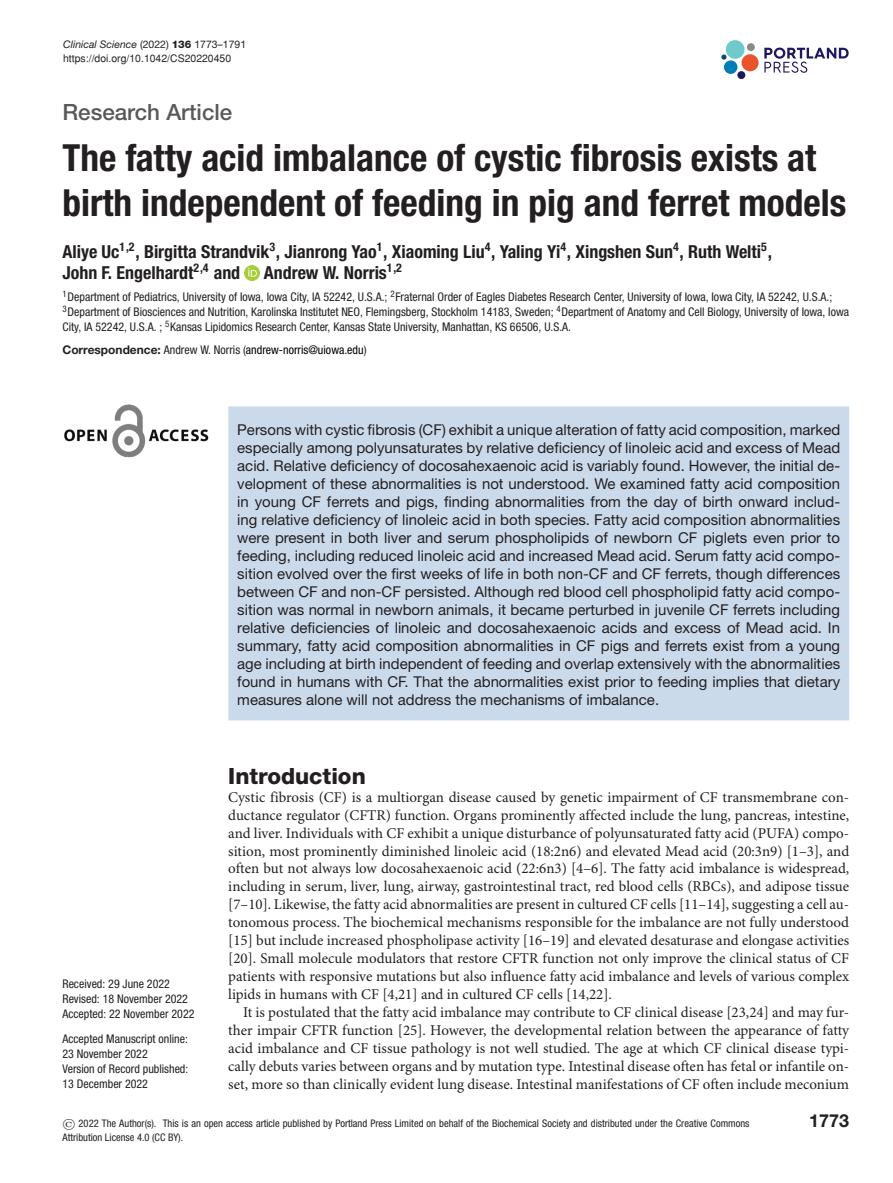
<style>
.page{position:relative;width:893px;height:1183px;background:#fff}
.page>*{position:absolute;margin:0;border:0;box-sizing:border-box;transform-origin:0 0}
.t1{font:700 condensed 37.35px/44.8px "Helvetica Neue LT Std";color:#231f20}
.t2{font:500 22.35px "Helvetica Neue LT Std";color:#58595b}
.t3{font:800 22.35px "Helvetica Neue LT Std";color:#231f20}
.t4{font:700 condensed 18px/21px "Helvetica Neue LT Std";color:#231f20}
.t5{font:700 18px "Helvetica Neue LT Std";color:#231f20}
.t6{font:15px/18px "Minion Pro";color:#231f20;text-align:justify}
.t7{font:15px/18px "Helvetica Neue LT Std";color:#231f20;text-align:justify}
.t8{font:condensed 12px/15px "Helvetica Neue LT Std";color:#231f20}
.t9{font:condensed 12px "Helvetica Neue LT Std";color:#000}
.t10{font:condensed 10.5px/13.5px "Helvetica Neue LT Std";color:#231f20}
.t11{font:10.5px "Helvetica";color:#231f20}
.t12{font:italic 10.5px "Helvetica Neue LT Std";color:#231f20}
.s1{font-style:normal}
.s2{font-weight:800;font-style:normal}
.s3{font-weight:700;font-stretch:normal;color:#231f20}
.s4{color:#231f20}
.s5{font-family:"SFRM0700";font-stretch:normal}
</style>
<div class="page">
<svg style="left:764px;top:48px;width:85px;height:25px"></svg>
<div style="left:726px;top:40px;width:18px;height:19px;background:#70cacb;border-radius:50%"></div>
<div style="left:741px;top:54px;width:18px;height:17px;background:#ea5329;border-radius:50%"></div>
<div style="left:724px;top:60px;width:13px;height:14px;background:#007db5;border-radius:50%"></div>
<div style="left:737px;top:71px;width:8px;height:8px;background:#1d1760;border-radius:50%"></div>
<div style="left:747px;top:43px;width:8px;height:8px;background:#888c85;border-radius:50%"></div>
<svg style="left:721px;top:55px;width:5px;height:5px"></svg>
<img style="left:245px;top:265px;width:14px;height:15px">
<img style="left:64px;top:405px;width:144px;height:52px">
<div style="left:228px;top:406px;width:621px;height:314px;background:#cbdaeb"></div>
<p class="t12" style="left:63px;top:40px;width:184px">Clinical Science <span class="s1">(2022)</span> <span class="s2">136</span> <span class="s1">1773–1791</span></p>
<p class="t11" style="left:63px;top:54px;width:170px">https://doi.org/10.1042/CS20220450</p>
<h2 class="t2" style="left:62px;top:104px;width:171px">Research Article</h2>
<h1 class="t1" style="left:62px;top:138px;width:785px">The fatty acid imbalance of cystic fibrosis exists at birth independent of feeding in pig and ferret models</h1>
<p class="t4" style="left:62px;top:242px;width:711px">Aliye Uc<sup>1,2</sup>, Birgitta Strandvik<sup>3</sup>, Jianrong Yao<sup>1</sup>, Xiaoming Liu<sup>4</sup>, Yaling Yi<sup>4</sup>, Xingshen Sun<sup>4</sup>, Ruth Welti<sup>5</sup>,<br>John F. Engelhardt<sup>2,4</sup> and</p>
<p class="t4" style="left:264px;top:263px;width:140px">Andrew W. Norris<sup>1,2</sup></p>
<p class="t8" style="left:62px;top:290px;width:788px"><sup>1</sup>Department of Pediatrics, University of Iowa, Iowa City, IA 52242, U.S.A.; <sup>2</sup>Fraternal Order of Eagles Diabetes Research Center, University of Iowa, Iowa City, IA 52242, U.S.A.;<br><sup>3</sup>Department of Biosciences and Nutrition, Karolinska Institutet NEO, Flemingsberg, Stockholm 14183, Sweden; <sup>4</sup>Department of Anatomy and Cell Biology, University of Iowa, Iowa<br>City, IA 52242, U.S.A. ; <sup>5</sup>Kansas Lipidomics Research Center, Kansas State University, Manhattan, KS 66506, U.S.A.</p>
<p class="t9" style="left:62px;top:345px;width:306px"><span class="s3">Correspondence:</span> <span class="s4">Andrew W. Norris (</span>andrew-norris@uiowa.edu<span class="s4">)</span></p>
<p class="t7" style="left:237px;top:422px;width:604px">Persons with cystic fibrosis (CF) exhibit a unique alteration of fatty acid composition, marked especially among polyunsaturates by relative deficiency of linoleic acid and excess of Mead acid. Relative deficiency of docosahexaenoic acid is variably found. However, the initial de&shy;velopment of these abnormalities is not understood. We examined fatty acid composition in young CF ferrets and pigs, finding abnormalities from the day of birth onward includ&shy;ing relative deficiency of linoleic acid in both species. Fatty acid composition abnormalities were present in both liver and serum phospholipids of newborn CF piglets even prior to feeding, including reduced linoleic acid and increased Mead acid. Serum fatty acid compo&shy;sition evolved over the first weeks of life in both non-CF and CF ferrets, though differences between CF and non-CF persisted. Although red blood cell phospholipid fatty acid compo&shy;sition was normal in newborn animals, it became perturbed in juvenile CF ferrets including relative deficiencies of linoleic and docosahexaenoic acids and excess of Mead acid. In summary, fatty acid composition abnormalities in CF pigs and ferrets exist from a young age including at birth independent of feeding and overlap extensively with the abnormalities found in humans with CF. That the abnormalities exist prior to feeding implies that dietary measures alone will not address the mechanisms of imbalance.</p>
<h2 class="t3" style="left:228px;top:767px;width:139px">Introduction</h2>
<p class="t6" style="left:228px;top:789px;width:622px">Cystic fibrosis (CF) is a multiorgan disease caused by genetic impairment of CF transmembrane con&shy;ductance regulator (CFTR) function. Organs prominently affected include the lung, pancreas, intestine, and liver. Individuals with CF exhibit a unique disturbance of polyunsaturated fatty acid (PUFA) compo&shy;sition, most prominently diminished linoleic acid (18:2n6) and elevated Mead acid (20:3n9) [1–3], and often but not always low docosahexaenoic acid (22:6n3) [4–6]. The fatty acid imbalance is widespread, including in serum, liver, lung, airway, gastrointestinal tract, red blood cells (RBCs), and adipose tissue [7–10]. Likewise, the fatty acid abnormalities are present in cultured CF cells [11–14], suggesting a cell au&shy;tonomous process. The biochemical mechanisms responsible for the imbalance are not fully understood [15] but include increased phospholipase activity [16–19] and elevated desaturase and elongase activities [20]. Small molecule modulators that restore CFTR function not only improve the clinical status of CF patients with responsive mutations but also influence fatty acid imbalance and levels of various complex lipids in humans with CF [4,21] and in cultured CF cells [14,22].</p>
<p class="t6" style="left:228px;top:1004px;width:622px;text-indent:15px">It is postulated that the fatty acid imbalance may contribute to CF clinical disease [23,24] and may fur&shy;ther impair CFTR function [25]. However, the developmental relation between the appearance of fatty acid imbalance and CF tissue pathology is not well studied. The age at which CF clinical disease typi&shy;cally debuts varies between organs and by mutation type. Intestinal disease often has fetal or infantile on&shy;set, more so than clinically evident lung disease. Intestinal manifestations of CF often include meconium</p>
<p class="t10" style="left:62px;top:1117px;width:689px"><span class="s5">©</span> 2022 The Author(s). This is an open access article published by Portland Press Limited on behalf of the Biochemical Society and distributed under the Creative Commons<br>Attribution License 4.0 (CC BY).</p>
<p class="t5" style="left:809px;top:1113px;width:41px">1773</p>
<p class="t8" style="left:62px;top:976px;width:133px">Received: 29 June 2022<br>Revised: 18 November 2022<br>Accepted: 22 November 2022</p>
<p class="t8" style="left:62px;top:1032px;width:127px">Accepted Manuscript online:<br>23 November 2022<br>Version of Record published:<br>13 December 2022</p>
</div>
